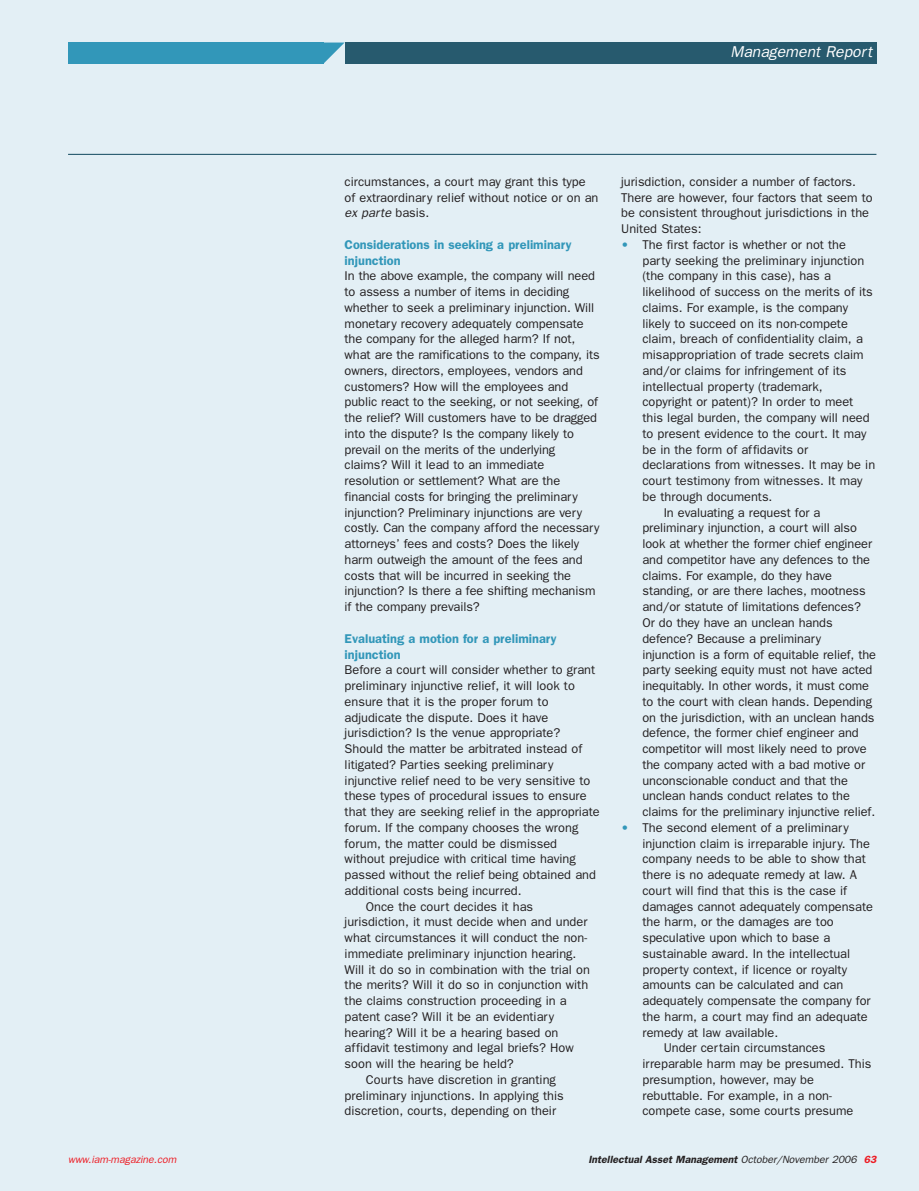
<style>
.page{position:relative;width:919px;height:1191px;background:#fff}
.page>*{position:absolute;margin:0;border:0;box-sizing:border-box;transform-origin:0 0}
.t1{font:italic 15.75px "Franklin Gothic";color:#fff}
.t2{font:12.75px/15.8px "Franklin Gothic";color:#231f20}
.t3{font:600 12.75px/15.8px "Franklin Gothic";color:#3297b9}
.t4{font:italic 600 10.5px "Franklin Gothic";color:#231f20}
.t5{font:italic 10.5px "Franklin Gothic";color:#ed1c24}
.s1{font-weight:600;color:#3297b9}
.s2{font-weight:400}
.s3{color:#ed1c24}
.s4{font-style:italic}
</style>
<div class="page">
<div style="left:0;top:0;width:918px;height:1191px;background:#e3eff5"></div>
<div style="left:68px;top:43px;width:255px;height:21px;background:#3297b9"></div>
<div style="left:344px;top:43px;width:532px;height:21px;background:#275a6e"></div>
<hr style="left:68px;top:154px;width:808px;height:1px;background:#275a6e">
<svg style="left:323px;top:43px;width:21px;height:21px"></svg>
<p class="t5" style="left:68px;top:1155px;width:112px">www.iam-magazine.com</p>
<p class="t1" style="left:730px;top:46px;width:146px">Management Report</p>
<p class="t2" style="left:621px;top:175px;width:253px">jurisdiction, consider a number of factors.<br>There are however, four factors that seem to be consistent throughout jurisdictions in the United States:</p>
<p class="t2" style="left:621px;top:238px;width:226px"><span class="s1">•</span> The first factor is whether or not the</p>
<p class="t2" style="left:642px;top:253px;width:223px">party seeking the preliminary injunction</p>
<p class="t2" style="left:642px;top:269px;width:190px">(the company in this case), has a</p>
<p class="t2" style="left:642px;top:285px;width:232px">likelihood of success on the merits of its</p>
<p class="t2" style="left:642px;top:301px;width:207px">claims. For example, is the company</p>
<p class="t2" style="left:642px;top:316px;width:207px">likely to succeed on its non-compete</p>
<p class="t2" style="left:642px;top:332px;width:222px">claim, breach of confidentiality claim, a</p>
<p class="t2" style="left:642px;top:348px;width:223px">misappropriation of trade secrets claim</p>
<p class="t2" style="left:642px;top:364px;width:206px">and/or claims for infringement of its</p>
<p class="t2" style="left:642px;top:379px;width:181px">intellectual property (trademark,</p>
<p class="t2" style="left:642px;top:395px;width:212px">copyright or patent)? In order to meet</p>
<p class="t2" style="left:642px;top:411px;width:229px">this legal burden, the company will need</p>
<p class="t2" style="left:642px;top:427px;width:225px">to present evidence to the court. It may</p>
<p class="t2" style="left:642px;top:442px;width:167px">be in the form of affidavits or</p>
<p class="t2" style="left:642px;top:458px;width:234px">declarations from witnesses. It may be in</p>
<p class="t2" style="left:642px;top:474px;width:221px">court testimony from witnesses. It may</p>
<p class="t2" style="left:642px;top:490px;width:131px">be through documents.</p>
<p class="t2" style="left:663px;top:505px;width:158px">In evaluating a request for a</p>
<p class="t2" style="left:642px;top:521px;width:216px">preliminary injunction, a court will also</p>
<p class="t2" style="left:642px;top:537px;width:231px">look at whether the former chief engineer</p>
<p class="t2" style="left:642px;top:553px;width:229px">and competitor have any defences to the</p>
<p class="t2" style="left:642px;top:568px;width:191px">claims. For example, do they have</p>
<p class="t2" style="left:642px;top:584px;width:225px">standing, or are there laches, mootness</p>
<p class="t2" style="left:642px;top:600px;width:220px">and/or statute of limitations defences?</p>
<p class="t2" style="left:642px;top:616px;width:192px">Or do they have an unclean hands</p>
<p class="t2" style="left:642px;top:631px;width:180px">defence? Because a preliminary</p>
<p class="t2" style="left:642px;top:647px;width:235px">injunction is a form of equitable relief, the</p>
<p class="t2" style="left:642px;top:663px;width:231px">party seeking equity must not have acted</p>
<p class="t2" style="left:642px;top:679px;width:228px">inequitably. In other words, it must come</p>
<p class="t2" style="left:642px;top:694px;width:231px">to the court with clean hands. Depending</p>
<p class="t2" style="left:642px;top:710px;width:233px">on the jurisdiction, with an unclean hands</p>
<p class="t2" style="left:642px;top:726px;width:218px">defence, the former chief engineer and</p>
<p class="t2" style="left:642px;top:742px;width:226px">competitor will most likely need to prove</p>
<p class="t2" style="left:642px;top:757px;width:224px">the company acted with a bad motive or</p>
<p class="t2" style="left:642px;top:773px;width:207px">unconscionable conduct and that the</p>
<p class="t2" style="left:642px;top:789px;width:209px">unclean hands conduct relates to the</p>
<p class="t2" style="left:642px;top:805px;width:234px">claims for the preliminary injunctive relief.</p>
<p class="t2" style="left:621px;top:820px;width:229px"><span class="s1">•</span> The second element of a preliminary</p>
<p class="t2" style="left:642px;top:836px;width:229px">injunction claim is irreparable injury. The</p>
<p class="t2" style="left:642px;top:852px;width:225px">company needs to be able to show that</p>
<p class="t2" style="left:642px;top:868px;width:216px">there is no adequate remedy at law. A</p>
<p class="t2" style="left:642px;top:883px;width:206px">court will find that this is the case if</p>
<p class="t2" style="left:642px;top:899px;width:232px">damages cannot adequately compensate</p>
<p class="t2" style="left:642px;top:915px;width:193px">the harm, or the damages are too</p>
<p class="t2" style="left:642px;top:931px;width:189px">speculative upon which to base a</p>
<p class="t2" style="left:642px;top:946px;width:209px">sustainable award. In the intellectual</p>
<p class="t2" style="left:642px;top:962px;width:206px">property context, if licence or royalty</p>
<p class="t2" style="left:642px;top:978px;width:202px">amounts can be calculated and can</p>
<p class="t2" style="left:642px;top:994px;width:230px">adequately compensate the company for</p>
<p class="t2" style="left:642px;top:1009px;width:227px">the harm, a court may find an adequate</p>
<p class="t2" style="left:642px;top:1025px;width:137px">remedy at law available.</p>
<p class="t2" style="left:663px;top:1041px;width:163px">Under certain circumstances</p>
<p class="t2" style="left:642px;top:1057px;width:230px">irreparable harm may be presumed. This</p>
<p class="t2" style="left:642px;top:1072px;width:173px">presumption, however, may be</p>
<p class="t2" style="left:642px;top:1088px;width:191px">rebuttable. For example, in a non-</p>
<p class="t2" style="left:642px;top:1104px;width:212px">compete case, some courts presume</p>
<p class="t4" style="left:588px;top:1155px;width:291px">Intellectual Asset Management <span class="s2">October/November 2006</span> <span class="s3">63</span></p>
<p class="t2" style="left:344px;top:175px;width:255px">circumstances, a court may grant this type of extraordinary relief without notice or on an <span class="s4">ex parte</span> basis.</p>
<p class="t3" style="left:344px;top:238px;width:228px">Considerations in seeking a preliminary injunction</p>
<p class="t2" style="left:344px;top:269px;width:257px">In the above example, the company will need to assess a number of items in deciding whether to seek a preliminary injunction. Will monetary recovery adequately compensate the company for the alleged harm? If not, what are the ramifications to the company, its owners, directors, employees, vendors and customers? How will the employees and public react to the seeking, or not seeking, of the relief? Will customers have to be dragged into the dispute? Is the company likely to prevail on the merits of the underlying claims? Will it lead to an immediate resolution or settlement? What are the financial costs for bringing the preliminary injunction? Preliminary injunctions are very costly. Can the company afford the necessary attorneys’ fees and costs? Does the likely harm outweigh the amount of the fees and costs that will be incurred in seeking the injunction? Is there a fee shifting mechanism if the company prevails?</p>
<p class="t3" style="left:344px;top:631px;width:214px">Evaluating a motion for a preliminary injunction</p>
<p class="t2" style="left:344px;top:663px;width:252px">Before a court will consider whether to grant</p>
<p class="t2" style="left:344px;top:679px;width:232px">preliminary injunctive relief, it will look to</p>
<p class="t2" style="left:344px;top:694px;width:205px">ensure that it is the proper forum to</p>
<p class="t2" style="left:344px;top:710px;width:205px">adjudicate the dispute. Does it have</p>
<p class="t2" style="left:344px;top:726px;width:217px">jurisdiction? Is the venue appropriate?</p>
<p class="t2" style="left:344px;top:742px;width:239px">Should the matter be arbitrated instead of</p>
<p class="t2" style="left:344px;top:757px;width:210px">litigated? Parties seeking preliminary</p>
<p class="t2" style="left:344px;top:773px;width:247px">injunctive relief need to be very sensitive to</p>
<p class="t2" style="left:344px;top:789px;width:244px">these types of procedural issues to ensure</p>
<p class="t2" style="left:344px;top:805px;width:257px">that they are seeking relief in the appropriate</p>
<p class="t2" style="left:344px;top:820px;width:235px">forum. If the company chooses the wrong</p>
<p class="t2" style="left:344px;top:836px;width:214px">forum, the matter could be dismissed</p>
<p class="t2" style="left:344px;top:852px;width:233px">without prejudice with critical time having</p>
<p class="t2" style="left:344px;top:868px;width:253px">passed without the relief being obtained and</p>
<p class="t2" style="left:344px;top:883px;width:178px">additional costs being incurred.</p>
<p class="t2" style="left:366px;top:899px;width:169px">Once the court decides it has</p>
<p class="t2" style="left:344px;top:915px;width:244px">jurisdiction, it must decide when and under</p>
<p class="t2" style="left:344px;top:931px;width:244px">what circumstances it will conduct the non-</p>
<p class="t2" style="left:344px;top:946px;width:233px">immediate preliminary injunction hearing.</p>
<p class="t2" style="left:344px;top:962px;width:247px">Will it do so in combination with the trial on</p>
<p class="t2" style="left:344px;top:978px;width:245px">the merits? Will it do so in conjunction with</p>
<p class="t2" style="left:344px;top:994px;width:224px">the claims construction proceeding in a</p>
<p class="t2" style="left:344px;top:1009px;width:211px">patent case? Will it be an evidentiary</p>
<p class="t2" style="left:344px;top:1025px;width:215px">hearing? Will it be a hearing based on</p>
<p class="t2" style="left:344px;top:1041px;width:231px">affidavit testimony and legal briefs? How</p>
<p class="t2" style="left:344px;top:1057px;width:171px">soon will the hearing be held?</p>
<p class="t2" style="left:366px;top:1072px;width:191px">Courts have discretion in granting</p>
<p class="t2" style="left:344px;top:1088px;width:221px">preliminary injunctions. In applying this</p>
<p class="t2" style="left:344px;top:1104px;width:213px">discretion, courts, depending on their</p>
</div>
